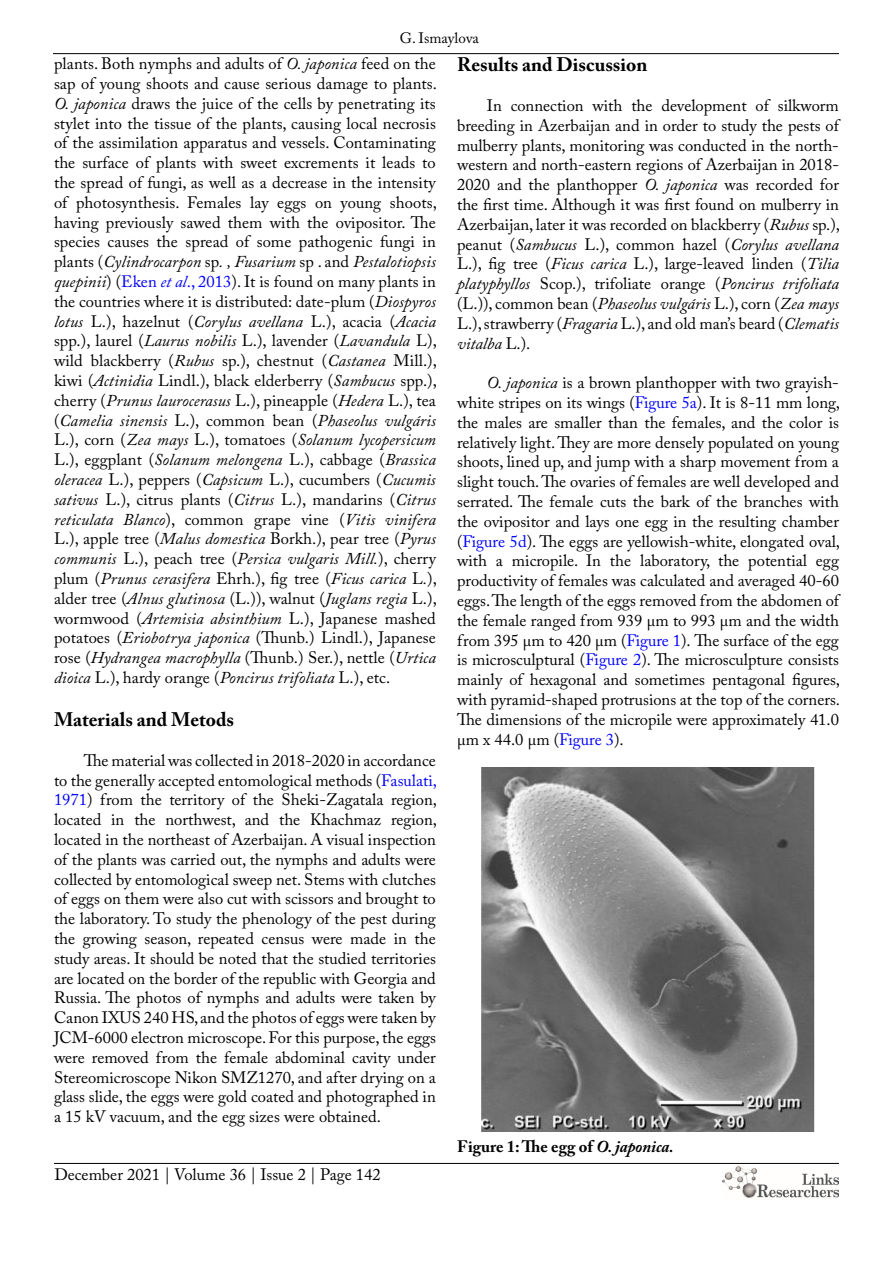
<style>
.page{position:relative;width:893px;height:1263px;background:#fff}
.page>*{position:absolute;margin:0;border:0;box-sizing:border-box;transform-origin:0 0}
.t1{font:700 19.5px "Adobe Caslon Pro";color:#000}
.t2{font:16.5px/19.8px "Adobe Caslon Pro";color:#000;text-align:justify}
.t3{font:700 16.5px "Adobe Caslon Pro";color:#000}
.t4{font:15px "Adobe Caslon Pro";color:#000}
.s1{font-style:italic}
.s2{color:#00f}
.s3{font-style:italic;color:#00f}
</style>
<div class="page">
<hr style="left:53px;top:53px;width:786px;height:1px;background:#000">
<hr style="left:54px;top:1163px;width:785px;height:1px;background:#000">
<img style="left:722px;top:1166px;width:117px;height:32px">
<img style="left:481px;top:768px;width:334px;height:364px">
<p class="t4" style="left:400px;top:29px;width:81px">G. Ismaylova</p>
<p class="t2" style="left:54px;top:54px;width:385px">plants. Both nymphs and adults of <span class="s1">O. japonica</span> feed on the sap of young shoots and cause serious damage to plants.<br><span class="s1">O. japonica</span> draws the juice of the cells by penetrating its stylet into the tissue of the plants, causing local necrosis of the assimilation apparatus and vessels. Contaminating the surface of plants with sweet excrements it leads to the spread of fungi, as well as a decrease in the intensity of photosynthesis. Females lay eggs on young shoots, having previously sawed them with the ovipositor. The species causes the spread of some pathogenic fungi in plants (<span class="s1">Cylindrocarpon</span> sp<span class="s1">. , Fusarium</span> sp . and <span class="s1">Pestalotiopsis quepinii</span>) (<span class="s2">Eken</span> <span class="s3">et al</span><span class="s2">., 2013</span>). It is found on many plants in the countries where it is distributed: date-plum (<span class="s1">Diospyros lotus</span> L.), hazelnut (<span class="s1">Corylus avellana</span> L.), acacia (<span class="s1">Acacia </span>spp.), laurel (<span class="s1">Laurus nobilis</span> L.), lavender (<span class="s1">Lavandula</span> L), wild blackberry (<span class="s1">Rubus</span> sp.), chestnut (<span class="s1">Castanea</span> Mill.), kiwi (<span class="s1">Actinidia</span> Lindl.), black elderberry (<span class="s1">Sambucus</span> spp.), cherry (<span class="s1">Prunus laurocerasus</span> L.), pineapple (<span class="s1">Hedera</span> L.), tea (<span class="s1">Camelia sinensis</span> L.), common bean (<span class="s1">Phaseolus vulgáris </span>L.), corn (<span class="s1">Zea mays</span> L.), tomatoes (<span class="s1">Solanum lycopersicum </span>L.), eggplant (<span class="s1">Solanum melongena</span> L.), cabbage (<span class="s1">Brassica oleracea</span> L.), peppers (<span class="s1">Capsicum</span> L.), cucumbers (<span class="s1">Cucumis sativus</span> L.), citrus plants (<span class="s1">Citrus</span> L.), mandarins (<span class="s1">Citrus reticulata Blanco</span>), common grape vine (<span class="s1">Vitis vinifera </span>L.), apple tree (<span class="s1">Malus domestica</span> Borkh.), pear tree (<span class="s1">Pyrus communis</span> L.), peach tree (<span class="s1">Persica vulgaris Mill.</span>), cherry plum (<span class="s1">Prunus cerasifera</span> Ehrh.), fig tree (<span class="s1">Ficus carica</span> L<span class="s1">.</span>), alder tree (<span class="s1">Alnus glutinosa</span> (L.)), walnut (<span class="s1">Juglans regia</span> L.), wormwood (<span class="s1">Artemisia absinthium</span> L.), Japanese mashed potatoes (<span class="s1">Eriobotrya japonica</span> (Thunb.) Lindl.), Japanese rose (<span class="s1">Hydrangea macrophylla</span> (Thunb.) Ser.), nettle (<span class="s1">Urtica dioica</span> L.), hardy orange (<span class="s1">Poncirus trifoliata</span> L.), etc.</p>
<p class="t1" style="left:54px;top:708px;width:182px">Materials and Metods</p>
<p class="t2" style="left:54px;top:750px;width:384px;text-indent:30px">The material was collected in 2018-2020 in accordance to the generally accepted entomological methods (<span class="s2">Fasulati, 1971</span>) from the territory of the Sheki-Zagatala region, located in the northwest, and the Khachmaz region, located in the northeast of Azerbaijan. A visual inspection of the plants was carried out, the nymphs and adults were collected by entomological sweep net. Stems with clutches of eggs on them were also cut with scissors and brought to the laboratory. To study the phenology of the pest during the growing season, repeated census were made in the study areas. It should be noted that the studied territories are located on the border of the republic with Georgia and Russia. The photos of nymphs and adults were taken by Canon IXUS 240 HS, and the photos of eggs were taken by JCM-6000 electron microscope. For this purpose, the eggs were removed from the female abdominal cavity under Stereomicroscope Nikon SMZ1270, and after drying on a glass slide, the eggs were gold coated and photographed in a 15 kV vacuum, and the egg sizes were obtained.</p>
<p class="t2" style="left:54px;top:1164px;width:328px">December 2021 | Volume 36 | Issue 2 | Page 142</p>
<p class="t1" style="left:457px;top:53px;width:192px">Results and Discussion</p>
<p class="t2" style="left:457px;top:95px;width:384px;text-indent:30px">In connection with the development of silkworm breeding in Azerbaijan and in order to study the pests of mulberry plants, monitoring was conducted in the north&shy;western and north-eastern regions of Azerbaijan in 2018- 2020 and the planthopper <span class="s1">O. japonica</span> was recorded for the first time. Although it was first found on mulberry in Azerbaijan, later it was recorded on blackberry (<span class="s1">Rubus</span> sp.), peanut (<span class="s1">Sambucus</span> L.), common hazel (<span class="s1">Corylus avellana </span>L.), fig tree (<span class="s1">Ficus carica</span> L.), large-leaved linden (<span class="s1">Tilia platyphyllos</span> Scop.), trifoliate orange (<span class="s1">Poncirus trifoliata </span>(L.)), common bean (<span class="s1">Phaseolus vulgáris</span> L.), corn (<span class="s1">Zea mays </span>L.), strawberry (<span class="s1">Fragaria</span> L.), and old man’s beard (<span class="s1">Clematis vitalba</span> L.).</p>
<p class="t2" style="left:457px;top:373px;width:385px;text-indent:30px"><span class="s1">O. japonica</span> is a brown planthopper with two grayish&shy;white stripes on its wings (<span class="s2">Figure 5a</span>). It is 8-11 mm long, the males are smaller than the females, and the color is relatively light. They are more densely populated on young shoots, lined up, and jump with a sharp movement from a slight touch. The ovaries of females are well developed and serrated. The female cuts the bark of the branches with the ovipositor and lays one egg in the resulting chamber (<span class="s2">Figure 5d</span>). The eggs are yellowish-white, elongated oval, with a micropile. In the laboratory, the potential egg productivity of females was calculated and averaged 40-60 eggs. The length of the eggs removed from the abdomen of the female ranged from 939 µm to 993 µm and the width from 395 µm to 420 µm (<span class="s2">Figure 1</span>). The surface of the egg is microsculptural (<span class="s2">Figure 2</span>). The microsculpture consists mainly of hexagonal and sometimes pentagonal figures, with pyramid-shaped protrusions at the top of the corners.<br>The dimensions of the micropile were approximately 41.0 µm x 44.0 µm (<span class="s2">Figure 3</span>).</p>
<p class="t3" style="left:457px;top:1136px;width:218px">Figure 1: The egg of <span class="s1">O. japonica.</span></p>
</div>
